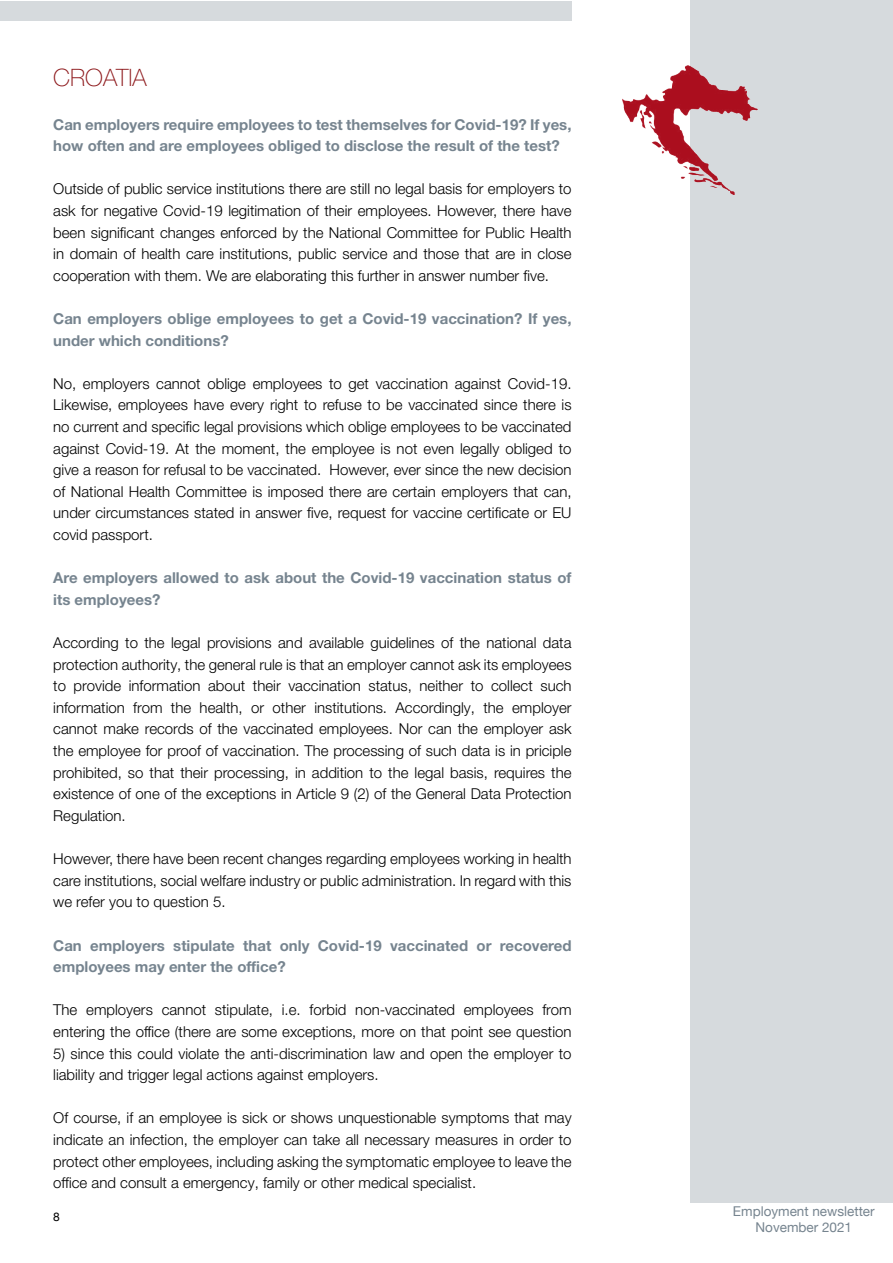
<style>
.page{position:relative;width:893px;height:1263px;background:#fff}
.page>*{position:absolute;margin:0;border:0;box-sizing:border-box;transform-origin:0 0}
.body{font:100 24px "Helvetica Neue LT Pro";color:#8d181b}
.body-2{font:300 15px/21.6px "Helvetica Neue LT Pro";color:#000;text-align:justify}
.questions{font:700 15px/21.6px "Helvetica Neue LT Pro";color:#76848f}
.t1{font:13.5px/16.2px "Helvetica Neue";color:#76848f;text-align:center}
.t2{font:12px "Helvetica Neue";color:#000}
</style>
<div class="page">
<div style="left:0;top:1px;width:572px;height:19px;background:#d6dadd"></div>
<div style="left:690px;top:0;width:203px;height:1203px;background:#d6dadd"></div>
<img style="left:623px;top:65px;width:134px;height:130px">
<p class="body" style="left:53px;top:64px;width:95px">CROATIA</p>
<p class="questions" style="left:53px;top:113px;width:520px">Can employers require employees to test themselves for Covid-19? If yes, how often and are employees obliged to disclose the result of the test?</p>
<p class="body-2" style="left:53px;top:178px;width:520px">Outside of public service institutions there are still no legal basis for employers to ask for negative Covid-19 legitimation of their employees. However, there have been significant changes enforced by the National Committee for Public Health in domain of health care institutions, public service and those that are in close cooperation with them. We are elaborating this further in answer number five.</p>
<p class="questions" style="left:53px;top:308px;width:520px">Can employers oblige employees to get a Covid-19 vaccination? If yes, under which conditions?</p>
<p class="body-2" style="left:53px;top:372px;width:520px">No, employers cannot oblige employees to get vaccination against Covid-19.<br>Likewise, employees have every right to refuse to be vaccinated since there is no current and specific legal provisions which oblige employees to be vaccinated against Covid-19. At the moment, the employee is not even legally obliged to give a reason for refusal to be vaccinated. However, ever since the new decision of National Health Committee is imposed there are certain employers that can, under circumstances stated in answer five, request for vaccine certificate or EU covid passport.</p>
<p class="questions" style="left:53px;top:567px;width:520px">Are employers allowed to ask about the Covid-19 vaccination status of its employees?</p>
<p class="body-2" style="left:53px;top:632px;width:520px">According to the legal provisions and available guidelines of the national data protection authority, the general rule is that an employer cannot ask its employees to provide information about their vaccination status, neither to collect such information from the health, or other institutions. Accordingly, the employer cannot make records of the vaccinated employees. Nor can the employer ask the employee for proof of vaccination. The processing of such data is in priciple prohibited, so that their processing, in addition to the legal basis, requires the existence of one of the exceptions in Article 9 (2) of the General Data Protection Regulation.</p>
<p class="body-2" style="left:53px;top:848px;width:520px">However, there have been recent changes regarding employees working in health care institutions, social welfare industry or public administration. In regard with this we refer you to question 5.</p>
<p class="questions" style="left:53px;top:934px;width:520px">Can employers stipulate that only Covid-19 vaccinated or recovered employees may enter the office?</p>
<p class="body-2" style="left:53px;top:999px;width:520px">The employers cannot stipulate, i.e. forbid non-vaccinated employees from entering the office (there are some exceptions, more on that point see question</p>
<p class="body-2" style="left:53px;top:1042px;width:520px">5) since this could violate the anti-discrimination law and open the employer to liability and trigger legal actions against employers.</p>
<p class="body-2" style="left:53px;top:1107px;width:520px">Of course, if an employee is sick or shows unquestionable symptoms that may indicate an infection, the employer can take all necessary measures in order to protect other employees, including asking the symptomatic employee to leave the office and consult a emergency, family or other medical specialist.</p>
<p class="t2" style="left:53px;top:1208px;width:8px">8</p>
<p class="t1" style="left:733px;top:1203px;width:143px">Employment newsletter<br>November 2021</p>
</div>
